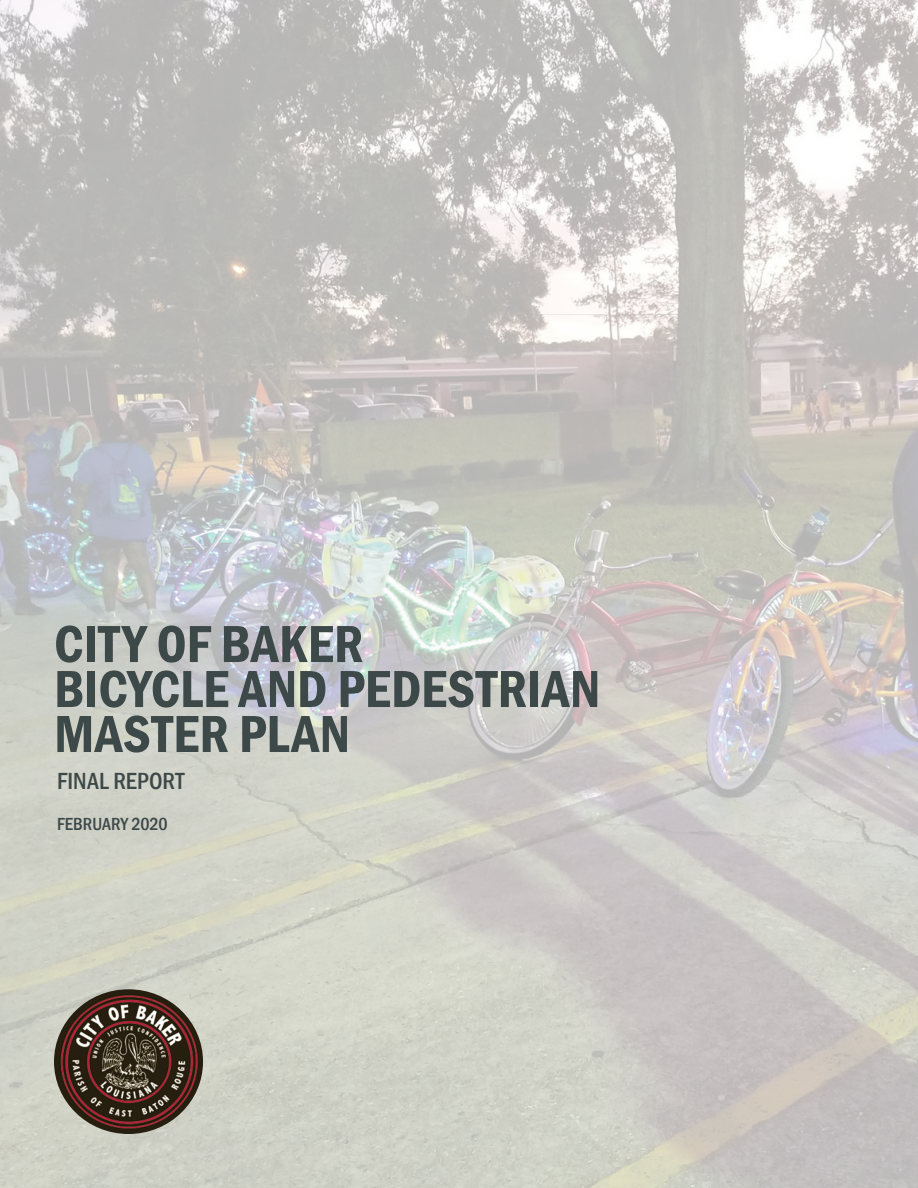
<style>
.page{position:relative;width:918px;height:1188px;background:#fff}
.page>*{position:absolute;margin:0;border:0;box-sizing:border-box;transform-origin:0 0}
.t1{font:600 condensed 54px/45px "Franklin Gothic";letter-spacing:.005em;color:#3d4848}
.t2{font:500 condensed 24px "Franklin Gothic";letter-spacing:.005em;color:#3d4848}
.t3{font:500 condensed 18px "Franklin Gothic";color:#3d4848}
</style>
<div class="page">
<img style="left:0;top:0;width:918px;height:1188px">
<img style="left:54px;top:989px;width:149px;height:145px">
<p class="t1" style="left:54px;top:621px;width:548px">CITY OF BAKER<br>BICYCLE AND PEDESTRIAN<br>MASTER PLAN</p>
<p class="t2" style="left:57px;top:765px;width:129px">FINAL REPORT</p>
<p class="t3" style="left:57px;top:812px;width:112px">FEBRUARY 2020</p>
</div>
